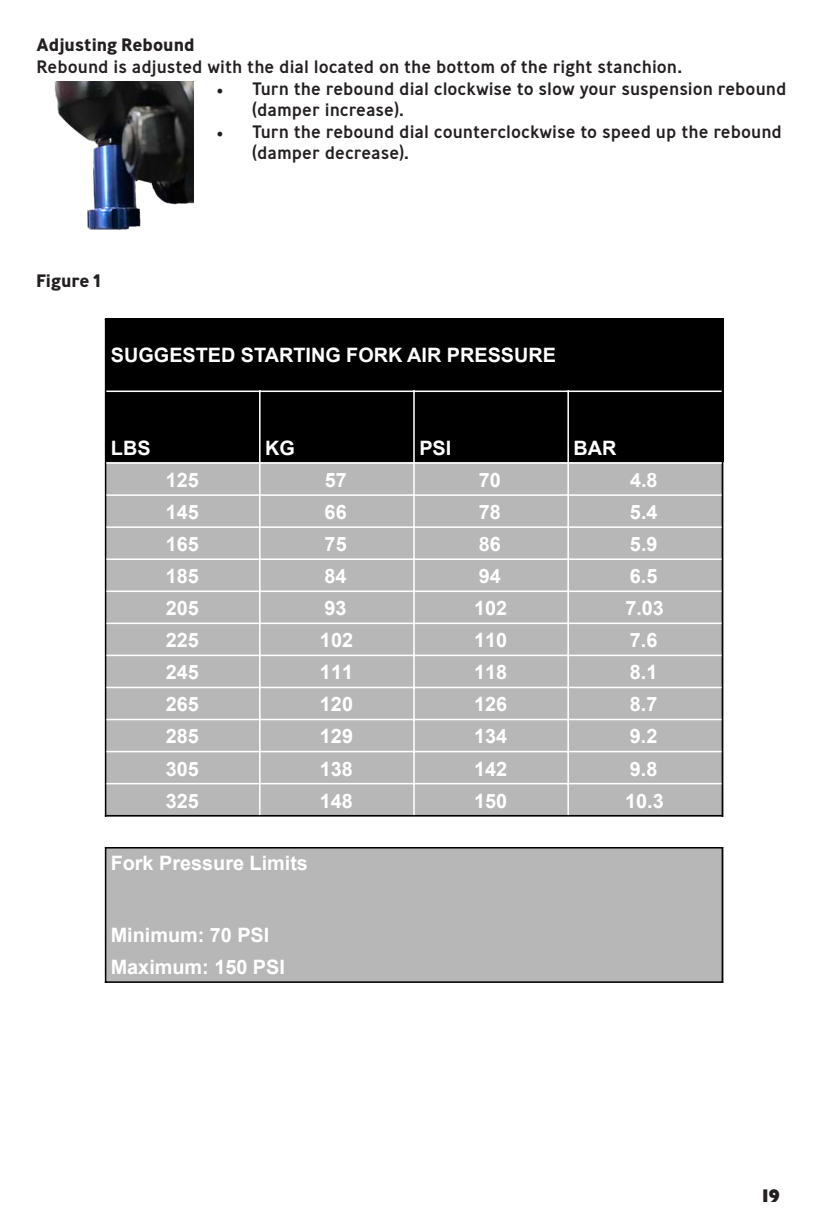
<style>
.page{position:relative;width:828px;height:1224px;background:#fff}
.page>*{position:absolute;margin:0;border:0;box-sizing:border-box;transform-origin:0 0}
.t1{font:700 19.8px/32px "Arial";color:#fff}
.t2{font:500 18px/21.6px "Ministry";color:#231f20}
.t3{font:700 18px "Ministry";color:#231f20}
.t4{font:800 18px "Ministry";color:#231f20}
.s1{font-family:"Minion Pro"}
</style>
<div class="page">
<img style="left:54px;top:82px;width:139px;height:148px">
<div style="left:105px;top:319px;width:618px;height:145px;background:#000"></div>
<div style="left:105px;top:462px;width:618px;height:354px;background:#b7b7b7"></div>
<div style="left:105px;top:847px;width:618px;height:136px;background:#b7b7b7"></div>
<hr style="left:105px;top:319px;width:1px;height:497px;background:#000">
<hr style="left:105px;top:847px;width:1px;height:136px;background:#000">
<hr style="left:105px;top:815px;width:618px;height:1px;background:#000">
<hr style="left:722px;top:319px;width:1px;height:497px;background:#000">
<hr style="left:105px;top:847px;width:618px;height:2px;background:#000">
<hr style="left:105px;top:981px;width:618px;height:2px;background:#000">
<hr style="left:722px;top:847px;width:1px;height:136px;background:#000">
<hr style="left:259px;top:391px;width:2px;height:424px;background:#fff">
<hr style="left:413px;top:391px;width:2px;height:424px;background:#fff">
<hr style="left:567px;top:391px;width:2px;height:424px;background:#fff">
<hr style="left:106px;top:391px;width:616px;height:1px;background:#fff">
<hr style="left:106px;top:462px;width:616px;height:2px;background:#fff">
<hr style="left:106px;top:494px;width:616px;height:2px;background:#fff">
<hr style="left:106px;top:526px;width:616px;height:2px;background:#fff">
<hr style="left:106px;top:558px;width:616px;height:2px;background:#fff">
<hr style="left:106px;top:591px;width:616px;height:1px;background:#fff">
<hr style="left:106px;top:623px;width:616px;height:1px;background:#fff">
<hr style="left:106px;top:655px;width:616px;height:1px;background:#fff">
<hr style="left:106px;top:687px;width:616px;height:1px;background:#fff">
<hr style="left:106px;top:719px;width:616px;height:1px;background:#fff">
<hr style="left:106px;top:751px;width:616px;height:1px;background:#fff">
<hr style="left:106px;top:783px;width:616px;height:1px;background:#fff">
<p class="t3" style="left:37px;top:33px;width:160px">Adjusting Rebound</p>
<p class="t2" style="left:37px;top:56px;width:648px">Rebound is adjusted with the dial located on the bottom of the right stanchion.</p>
<p class="t2" style="left:253px;top:77px;width:535px;text-indent:-36px"><span class="s1">•</span> Turn the rebound dial clockwise to slow your suspension rebound (damper increase).</p>
<p class="t2" style="left:253px;top:120px;width:531px;text-indent:-36px"><span class="s1">•</span> Turn the rebound dial counterclockwise to speed up the rebound (damper decrease).</p>
<p class="t3" style="left:36px;top:269px;width:66px">Figure 1</p>
<p class="t1" style="left:111px;top:339px;width:447px">SUGGESTED STARTING FORK AIR PRESSURE</p>
<p class="t1" style="left:111px;top:433px;width:41px">LBS</p>
<p class="t1" style="left:265px;top:433px;width:31px">KG</p>
<p class="t1" style="left:419px;top:433px;width:33px">PSI</p>
<p class="t1" style="left:574px;top:433px;width:44px">BAR</p>
<p class="t1" style="left:166px;top:465px;width:35px">125</p>
<p class="t1" style="left:325px;top:465px;width:24px">57</p>
<p class="t1" style="left:479px;top:465px;width:24px">70</p>
<p class="t1" style="left:630px;top:465px;width:29px">4.8</p>
<p class="t1" style="left:166px;top:497px;width:35px">145</p>
<p class="t1" style="left:325px;top:497px;width:24px">66</p>
<p class="t1" style="left:479px;top:497px;width:24px">78</p>
<p class="t1" style="left:630px;top:497px;width:29px">5.4</p>
<p class="t1" style="left:166px;top:529px;width:35px">165</p>
<p class="t1" style="left:325px;top:529px;width:24px">75</p>
<p class="t1" style="left:479px;top:529px;width:24px">86</p>
<p class="t1" style="left:630px;top:529px;width:29px">5.9</p>
<p class="t1" style="left:166px;top:561px;width:35px">185</p>
<p class="t1" style="left:325px;top:561px;width:24px">84</p>
<p class="t1" style="left:479px;top:561px;width:24px">94</p>
<p class="t1" style="left:630px;top:561px;width:29px">6.5</p>
<p class="t1" style="left:166px;top:593px;width:35px">205</p>
<p class="t1" style="left:325px;top:593px;width:24px">93</p>
<p class="t1" style="left:474px;top:593px;width:35px">102</p>
<p class="t1" style="left:625px;top:593px;width:40px">7.03</p>
<p class="t1" style="left:166px;top:625px;width:35px">225</p>
<p class="t1" style="left:320px;top:625px;width:35px">102</p>
<p class="t1" style="left:474px;top:625px;width:35px">110</p>
<p class="t1" style="left:630px;top:625px;width:29px">7.6</p>
<p class="t1" style="left:166px;top:657px;width:35px">245</p>
<p class="t1" style="left:320px;top:657px;width:35px">111</p>
<p class="t1" style="left:474px;top:657px;width:35px">118</p>
<p class="t1" style="left:630px;top:657px;width:29px">8.1</p>
<p class="t1" style="left:166px;top:689px;width:35px">265</p>
<p class="t1" style="left:320px;top:689px;width:35px">120</p>
<p class="t1" style="left:474px;top:689px;width:35px">126</p>
<p class="t1" style="left:630px;top:689px;width:29px">8.7</p>
<p class="t1" style="left:166px;top:721px;width:35px">285</p>
<p class="t1" style="left:320px;top:721px;width:35px">129</p>
<p class="t1" style="left:474px;top:721px;width:35px">134</p>
<p class="t1" style="left:630px;top:721px;width:29px">9.2</p>
<p class="t1" style="left:166px;top:753px;width:35px">305</p>
<p class="t1" style="left:320px;top:753px;width:35px">138</p>
<p class="t1" style="left:474px;top:753px;width:35px">142</p>
<p class="t1" style="left:630px;top:753px;width:29px">9.8</p>
<p class="t1" style="left:166px;top:785px;width:35px">325</p>
<p class="t1" style="left:320px;top:785px;width:35px">148</p>
<p class="t1" style="left:474px;top:785px;width:35px">150</p>
<p class="t1" style="left:625px;top:785px;width:40px">10.3</p>
<p class="t1" style="left:111px;top:848px;width:199px">Fork Pressure Limits</p>
<p class="t1" style="left:111px;top:920px;width:176px">Minimum: 70 PSI<br>Maximum: 150 PSI</p>
<p class="t4" style="left:762px;top:1183px;width:20px">19</p>
</div>
